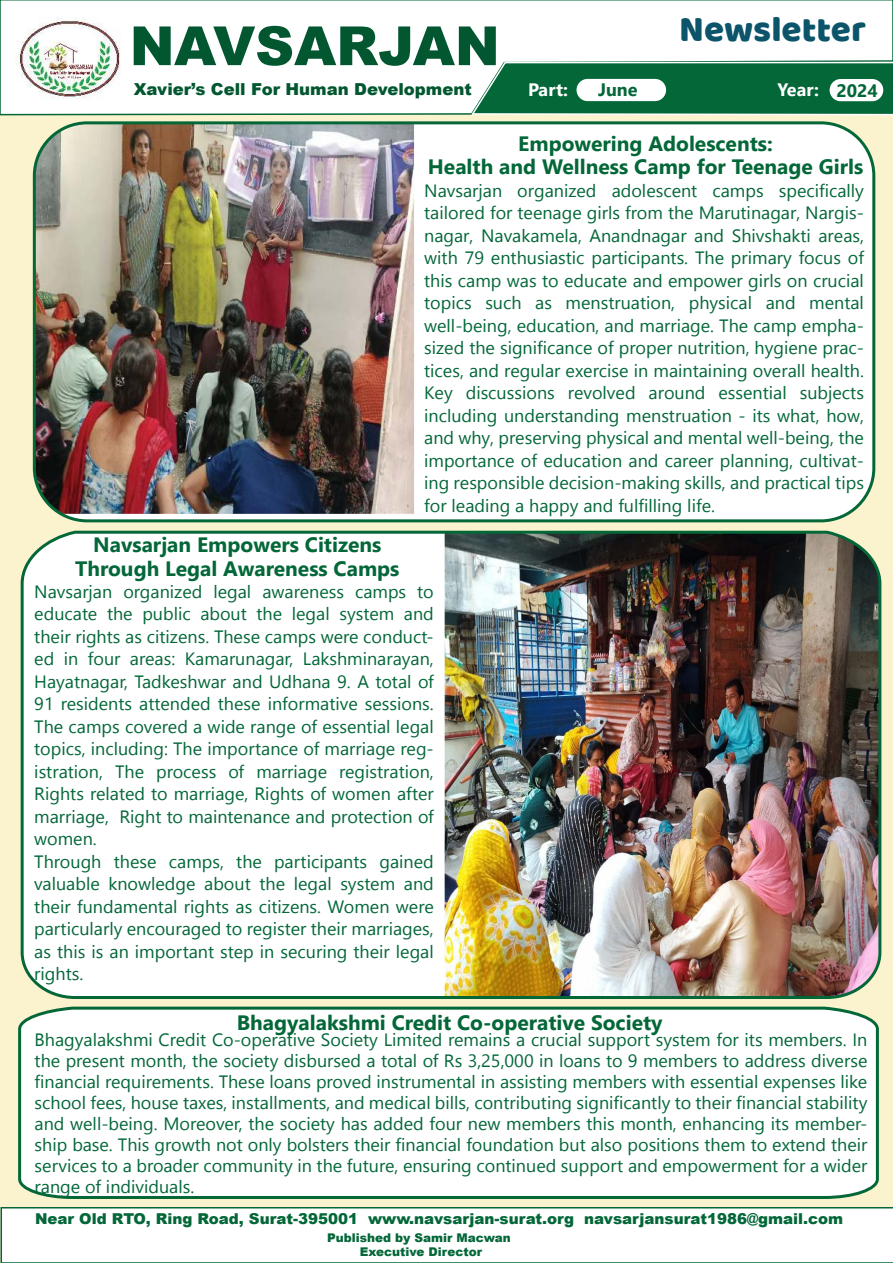
<style>
.page{position:relative;width:893px;height:1263px;background:#faf3ce}
.page>*{position:absolute;margin:0;border:0;box-sizing:border-box;transform-origin:0 0}
.t1{font:900 54px "Arial";color:#025730}
.t2{font:36.75px "Baloo Bhai";color:#0b5469}
.t3{font:700 20.85px/23.7px "Nirmala UI";color:#036738;text-align:center}
.t4{font:700 18px "Nirmala UI";color:#fff}
.t5{font:700 18px "Nirmala UI";color:#036738}
.t6{font:17.85px/22.5px "Nirmala UI";color:#036738}
.t7{font:17.85px/22.5px "Myanmar Text";color:#036738;text-align:justify}
.t8{font:900 16.5px "Arial";color:#025730}
.t9{font:900 15px "Arial";color:#036738}
.t10{font:900 12px/14.4px "Arial";color:#036738;text-align:center}
.s1{color:#036738}
</style>
<div class="page">
<div style="left:0;top:0;width:893px;height:116px;background:#fff"></div>
<img style="left:15px;top:13px;width:106px;height:4px">
<div style="left:1px;top:1207px;width:892px;height:56px;background:#fff"></div>
<svg style="left:470px;top:61px;width:423px;height:55px;background:#257b51"></svg>
<div style="left:576px;top:79px;width:90px;height:22px;background:#fff;border-radius:11px"></div>
<div style="left:830px;top:79px;width:53px;height:22px;background:#fff;border-radius:11px"></div>
<div style="left:34px;top:123px;width:840px;height:398px;background:#fff;border-radius:53px"></div>
<img style="left:34px;top:125px;width:380px;height:389px">
<div style="left:33px;top:121px;width:842px;height:401px;border:3px solid #036738;border-radius:53px"></div>
<img style="left:20px;top:530px;width:862px;height:469px">
<svg style="left:18px;top:1006px;width:861px;height:193px;background:#eef5f1"></svg>
<img style="left:15px;top:17px;width:106px;height:82px">
<h2 class="t2" style="left:679px;top:7px;width:188px">Newsletter</h2>
<h1 class="t1" style="left:130px;top:26px;width:372px">NAVSARJAN</h1>
<p class="t8" style="left:134px;top:83px;width:339px">Xavier’s Cell For Human Development</p>
<p class="t4" style="left:528px;top:82px;width:41px">Part:</p>
<p class="t5" style="left:598px;top:82px;width:41px">June</p>
<p class="t4" style="left:778px;top:82px;width:102px">Year: <span class="s1">2024</span></p>
<p class="t3" style="left:428px;top:133px;width:437px">Empowering Adolescents:<br>Health and Wellness Camp for Teenage Girls</p>
<p class="t3" style="left:75px;top:535px;width:326px">Navsarjan Empowers Citizens<br>Through Legal Awareness Camps</p>
<p class="t7" style="left:424px;top:181px;width:441px">Navsarjan organized adolescent camps specifically tailored for teenage girls from the Marutinagar, Nargis&shy;nagar, Navakamela, Anandnagar and Shivshakti areas, with 79 enthusiastic participants. The primary focus of this camp was to educate and empower girls on crucial topics such as menstruation, physical and mental well-being, education, and marriage. The camp empha&shy;sized the significance of proper nutrition, hygiene prac&shy;tices, and regular exercise in maintaining overall health.<br>Key discussions revolved around essential subjects including understanding menstruation - its what, how, and why, preserving physical and mental well-being, the importance of education and career planning, cultivat&shy;ing responsible decision-making skills, and practical tips for leading a happy and fulfilling life.</p>
<p class="t6" style="left:34px;top:582px;width:401px">Navsarjan organized legal awareness camps to educate the public about the legal system and their rights as citizens. These camps were conduct&shy;ed in four areas: Kamarunagar, Lakshminarayan, Hayatnagar, Tadkeshwar and Udhana 9. A total of 91 residents attended these informative sessions.<br>The camps covered a wide range of essential legal topics, including: The importance of marriage reg&shy;istration, The process of marriage registration, Rights related to marriage, Rights of women after marriage, Right to maintenance and protection of women.<br>Through these camps, the participants gained valuable knowledge about the legal system and their fundamental rights as citizens. Women were particularly encouraged to register their marriages, as this is an important step in securing their legal rights.</p>
<p class="t3" style="left:237px;top:1012px;width:427px">Bhagyalakshmi Credit Co-operative Society</p>
<p class="t6" style="left:35px;top:1031px;width:834px;line-height:21px;text-align:justify">Bhagyalakshmi Credit Co-operative Society Limited remains a crucial support system for its members. In the present month, the society disbursed a total of Rs 3,25,000 in loans to 9 members to address diverse financial requirements. These loans proved instrumental in assisting members with essential expenses like school fees, house taxes, installments, and medical bills, contributing significantly to their financial stability and well-being. Moreover, the society has added four new members this month, enhancing its member&shy;ship base. This growth not only bolsters their financial foundation but also positions them to extend their services to a broader community in the future, ensuring continued support and empowerment for a wider range of individuals.</p>
<p class="t9" style="left:35px;top:1213px;width:809px">Near Old RTO, Ring Road, Surat-395001 www.navsarjan-surat.org navsarjansurat1986@gmail.com</p>
<p class="t10" style="left:327px;top:1231px;width:185px">Published by Samir Macwan<br>Executive Director</p>
</div>
